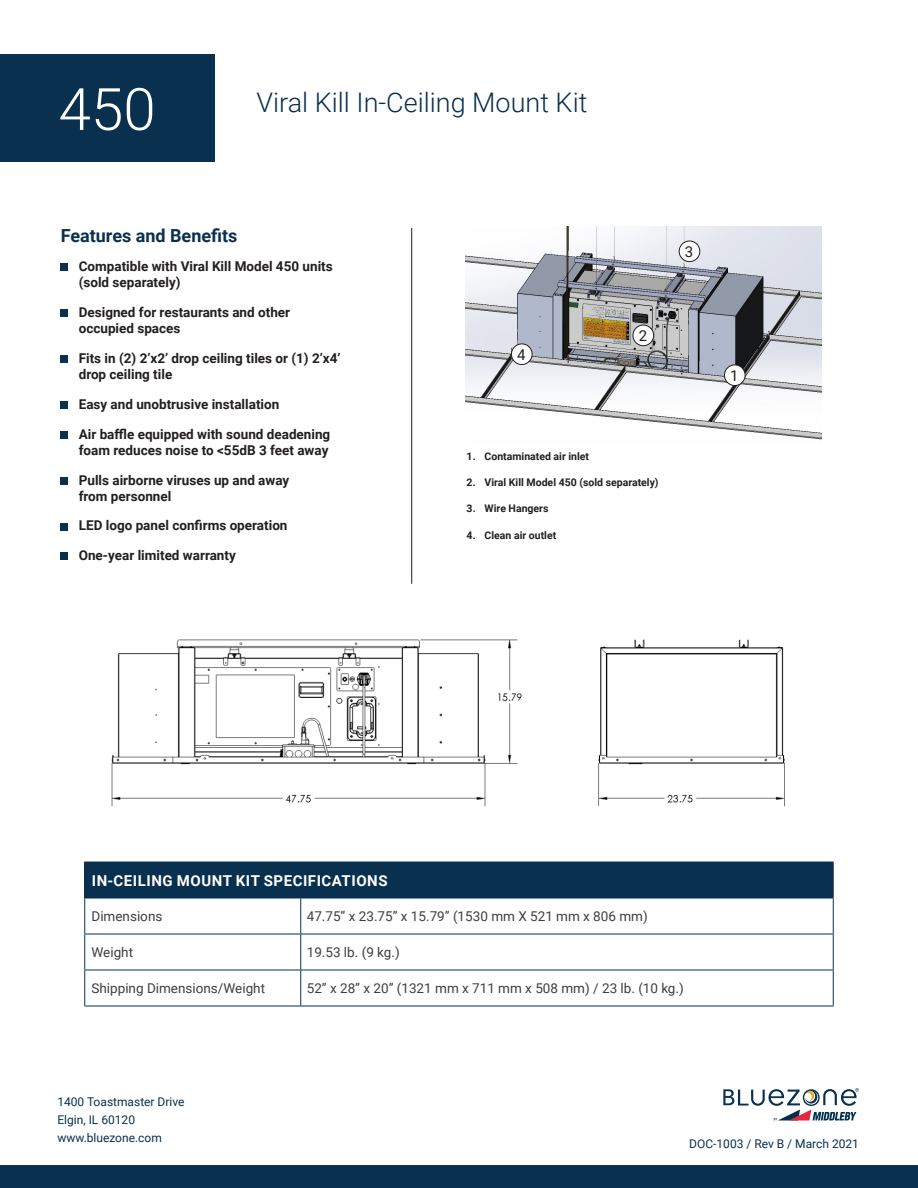
<style>
.page{position:relative;width:918px;height:1188px;background:#fff}
.page>*{position:absolute;margin:0;border:0;box-sizing:border-box;transform-origin:0 0}
.t1{font:300 58.5px "Roboto";color:#fff}
.t2{font:300 27px "Roboto";color:#09304f}
.t3{font:700 18px "Roboto";color:#09304f}
.Table_TExt_Head{font:700 15px "Roboto";letter-spacing:.035em;color:#fff}
.t4{font:15px "Roboto";color:#231f20}
.t5{font:700 13.5px/16.2px "Roboto";color:#231f20}
.Table_text{font:13.5px "Roboto";color:#3e3e3f}
.t6{font:12px/18px "Roboto";color:#09304f}
.t7{font:700 10.5px "Roboto";color:#231f20}
</style>
<div class="page">
<svg style="left:723px;top:1088px;width:136px;height:32px"></svg>
<div style="left:0;top:54px;width:214px;height:108px;background:#09304f"></div>
<div style="left:61px;top:264px;width:7px;height:7px;background:#09304f"></div>
<div style="left:61px;top:310px;width:7px;height:7px;background:#09304f"></div>
<div style="left:61px;top:356px;width:7px;height:7px;background:#09304f"></div>
<div style="left:61px;top:401px;width:7px;height:8px;background:#09304f"></div>
<div style="left:61px;top:431px;width:7px;height:8px;background:#09304f"></div>
<div style="left:61px;top:477px;width:7px;height:7px;background:#09304f"></div>
<div style="left:61px;top:523px;width:7px;height:7px;background:#09304f"></div>
<div style="left:61px;top:553px;width:7px;height:7px;background:#09304f"></div>
<hr style="left:411px;top:228px;width:1px;height:356px;background:#231f20">
<img style="left:466px;top:227px;width:356px;height:213px">
<div style="left:724px;top:365px;width:21px;height:21px;background:#fff;border-radius:50%"></div>
<div style="left:724px;top:365px;width:21px;height:21px;border:1px solid #231f20;border-radius:50%"></div>
<div style="left:633px;top:325px;width:21px;height:21px;background:#fff;border-radius:50%"></div>
<div style="left:633px;top:325px;width:21px;height:21px;border:1px solid #231f20;border-radius:50%"></div>
<div style="left:679px;top:241px;width:21px;height:21px;background:#fff;border-radius:50%"></div>
<div style="left:679px;top:241px;width:21px;height:21px;border:1px solid #231f20;border-radius:50%"></div>
<div style="left:511px;top:344px;width:21px;height:21px;background:#fff;border-radius:50%"></div>
<div style="left:511px;top:344px;width:21px;height:21px;border:1px solid #231f20;border-radius:50%"></div>
<div style="left:85px;top:862px;width:748px;height:36px;background:#09304f"></div>
<hr style="left:84px;top:862px;width:1px;height:36px;background:#09304f">
<hr style="left:833px;top:862px;width:1px;height:36px;background:#09304f">
<hr style="left:84px;top:934px;width:1px;height:36px;background:#09304f">
<hr style="left:300px;top:934px;width:1px;height:36px;background:#09304f">
<hr style="left:833px;top:934px;width:1px;height:36px;background:#09304f">
<hr style="left:84px;top:970px;width:1px;height:36px;background:#09304f">
<hr style="left:300px;top:970px;width:1px;height:36px;background:#09304f">
<hr style="left:833px;top:970px;width:1px;height:36px;background:#09304f">
<hr style="left:84px;top:1006px;width:217px;height:1px;background:#09304f">
<hr style="left:301px;top:1006px;width:533px;height:1px;background:#09304f">
<hr style="left:84px;top:970px;width:217px;height:1px;background:#09304f">
<hr style="left:301px;top:970px;width:533px;height:1px;background:#09304f">
<hr style="left:84px;top:898px;width:217px;height:1px;background:#09304f">
<hr style="left:84px;top:898px;width:1px;height:36px;background:#09304f">
<hr style="left:301px;top:898px;width:533px;height:1px;background:#09304f">
<hr style="left:300px;top:898px;width:1px;height:36px;background:#09304f">
<hr style="left:833px;top:898px;width:1px;height:36px;background:#09304f">
<hr style="left:84px;top:934px;width:217px;height:1px;background:#09304f">
<hr style="left:301px;top:934px;width:533px;height:1px;background:#09304f">
<img style="left:111px;top:639px;width:674px;height:168px">
<div style="left:0;top:1166px;width:918px;height:22px;background:#09304f"></div>
<p class="t1" style="left:58px;top:68px;width:99px">450</p>
<p class="t2" style="left:256px;top:84px;width:332px">Viral Kill In-Ceiling Mount Kit</p>
<p class="t3" style="left:61px;top:222px;width:178px">Features and Benefits</p>
<p class="t5" style="left:79px;top:258px;width:256px">Compatible with Viral Kill Model 450 units (sold separately)</p>
<p class="t5" style="left:79px;top:304px;width:213px">Designed for restaurants and other occupied spaces</p>
<p class="t5" style="left:79px;top:350px;width:263px">Fits in (2) 2’x2’ drop ceiling tiles or (1) 2’x4’ drop ceiling tile</p>
<p class="t5" style="left:79px;top:396px;width:202px">Easy and unobtrusive installation</p>
<p class="t5" style="left:79px;top:425px;width:253px">Air baffle equipped with sound deadening foam reduces noise to &lt;55dB 3 feet away</p>
<p class="t5" style="left:79px;top:471px;width:212px">Pulls airborne viruses up and away from personnel</p>
<p class="t5" style="left:79px;top:517px;width:210px">LED logo panel confirms operation</p>
<p class="t5" style="left:79px;top:547px;width:159px">One-year limited warranty</p>
<p class="t4" style="left:517px;top:344px;width:10px">4</p>
<p class="t4" style="left:639px;top:325px;width:10px">2</p>
<p class="t4" style="left:685px;top:241px;width:10px">3</p>
<p class="t7" style="left:467px;top:449px;width:124px">1. Contaminated air inlet</p>
<p class="t7" style="left:467px;top:475px;width:194px">2. Viral Kill Model 450 (sold separately)</p>
<p class="t7" style="left:467px;top:501px;width:83px">3. Wire Hangers</p>
<p class="t7" style="left:467px;top:527px;width:91px">4. Clean air outlet</p>
<p class="t4" style="left:730px;top:365px;width:10px">1</p>
<p class="Table_TExt_Head" style="left:92px;top:870px;width:297px">IN-CEILING MOUNT KIT SPECIFICATIONS</p>
<p class="Table_text" style="left:92px;top:907px;width:72px">Dimensions</p>
<p class="Table_text" style="left:307px;top:907px;width:343px">47.75” x 23.75” x 15.79” (1530 mm X 521 mm x 806 mm)</p>
<p class="Table_text" style="left:92px;top:943px;width:43px">Weight</p>
<p class="Table_text" style="left:307px;top:943px;width:95px">19.53 lb. (9 kg.)</p>
<p class="Table_text" style="left:92px;top:979px;width:175px">Shipping Dimensions/Weight</p>
<p class="Table_text" style="left:307px;top:979px;width:379px">52” x 28” x 20” (1321 mm x 711 mm x 508 mm) / 23 lb. (10 kg.)</p>
<p class="t6" style="left:57px;top:1093px;width:129px">1400 Toastmaster Drive<br>Elgin, IL 60120 www.bluezone.com</p>
<p class="t6" style="left:689px;top:1134px;width:171px">DOC-1003 / Rev B / March 2021</p>
</div>
